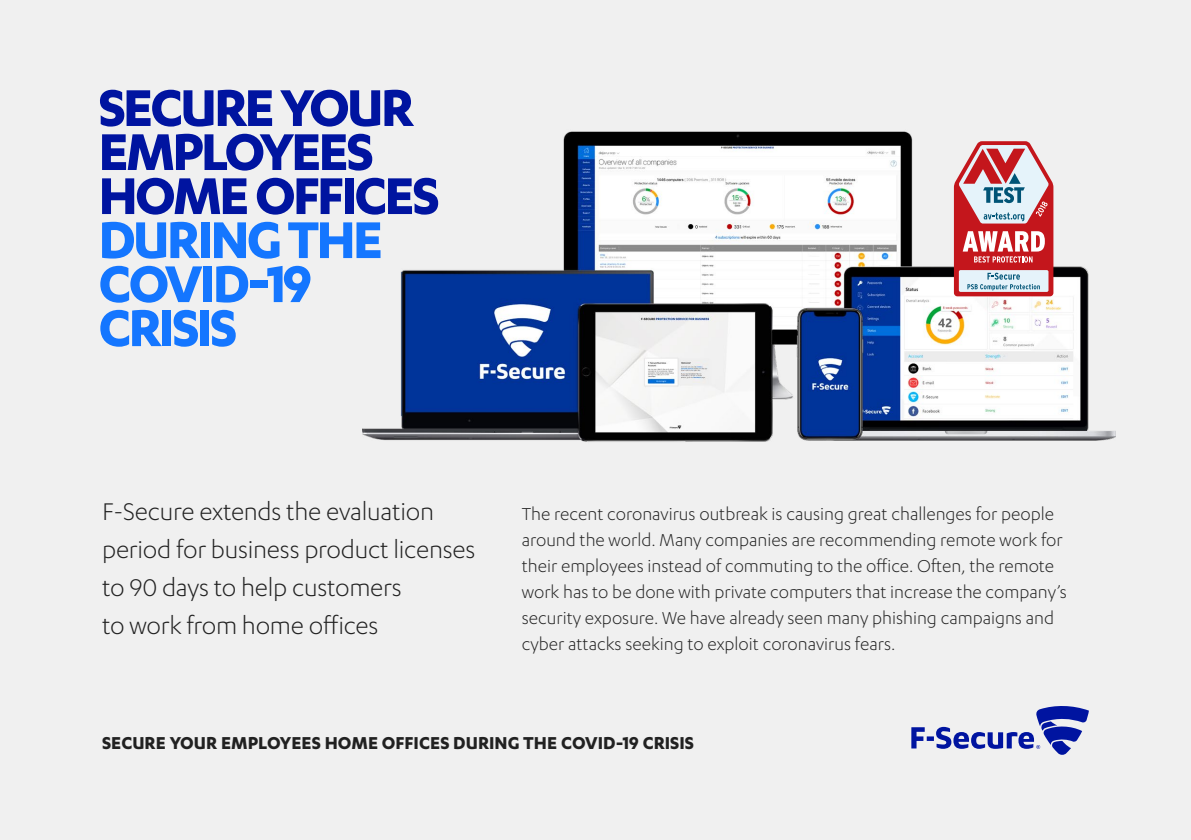
<style>
.page{position:relative;width:1191px;height:840px;background:#fff}
.page>*{position:absolute;margin:0;border:0;box-sizing:border-box;transform-origin:0 0}
.t1{font:700 60px/44px "F Secure Sans";letter-spacing:-.05em;color:#0014a0}
.t2{font:700 60px/44px "F Secure Sans";letter-spacing:-.05em;color:#1476ff}
.t3{font:300 28px/38px "F Secure Sans";letter-spacing:-.01em;color:#212121}
.t4{font:300 20px/26px "F Secure Sans";color:#212121}
.t5{font:700 20px "F Secure Sans";color:#212121}
</style>
<div class="page">
<div style="left:0;top:0;width:1191px;height:839px;background:#f0f0f0"></div>
<img style="left:363px;top:131px;width:752px;height:311px">
<svg style="left:911px;top:706px;width:178px;height:49px"></svg>
<svg style="left:954px;top:141px;width:99px;height:155px"></svg>
<h1 class="t1" style="left:98px;top:83px;width:343px">SECURE YOUR<br>EMPLOYEES<br>HOME OFFICES</h1>
<h1 class="t2" style="left:98px;top:215px;width:286px">DURING THE<br>COVID-19<br>CRISIS</h1>
<h2 class="t3" style="left:102px;top:491px;width:375px">F-Secure extends the evaluation period for business product licenses to 90 days to help customers<br>to work from home offices</h2>
<p class="t4" style="left:522px;top:500px;width:546px">The recent coronavirus outbreak is causing great challenges for people around the world. Many companies are recommending remote work for their employees instead of commuting to the office. Often, the remote work has to be done with private computers that increase the company’s security exposure. We have already seen many phishing campaigns and cyber attacks seeking to exploit coronavirus fears.</p>
<p class="t5" style="left:102px;top:731px;width:593px">SECURE YOUR EMPLOYEES HOME OFFICES DURING THE COVID-19 CRISIS</p>
</div>
